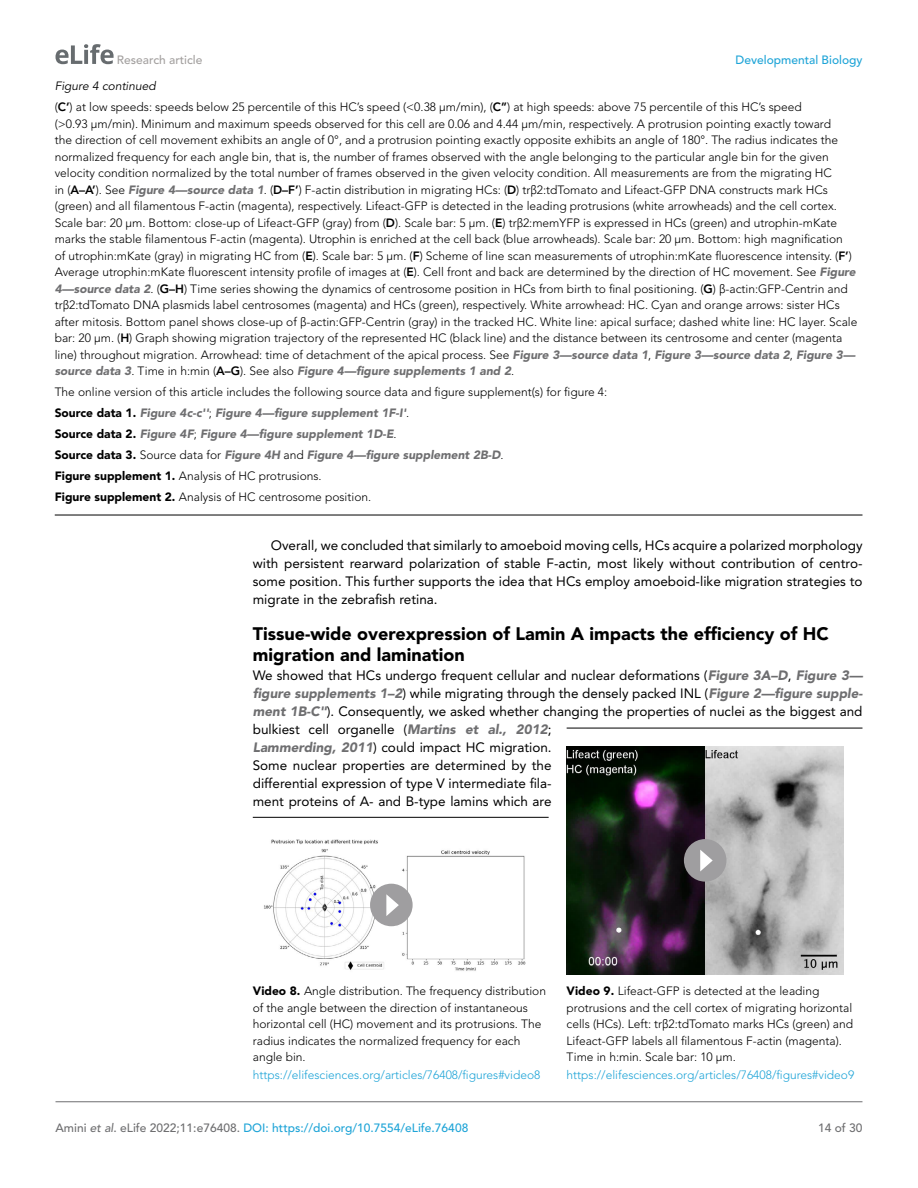
<style>
.page{position:relative;width:918px;height:1188px;background:#fff}
.page>*{position:absolute;margin:0;border:0;box-sizing:border-box;transform-origin:0 0}
.t1{font:900 18px/21px "Avenir LT Std";color:#000}
.t2{font:13.5px/18px "Avenir LT Std";color:#000;text-align:justify}
.t3{font:300 12px/16.5px "Avenir LT Std";color:#000}
.t4{font:300 12px "Avenir LT Std";color:#1ea4d7}
.t5{font:500 12px "Avenir LT Std";color:#1ea4d7}
.t6{font:italic 12px "Avenir LT Std";color:#000}
.t7{font:500 12px "Avenir LT Std";color:#a3a09f}
.t8{font:500 12px "Avenir LT Std";color:#6e6e70}
.s1{font-weight:800}
.s2{font-weight:900;font-style:italic;color:#6e6e70}
.s3{font-family:"Segoe UI"}
.s4{font-weight:900}
.s5{color:#6e6e70}
.s6{font-style:italic;color:#6e6e70}
</style>
<div class="page">
<svg style="left:56px;top:44px;width:58px;height:20px"></svg>
<hr style="left:56px;top:1101px;width:806px;height:1px;background:#6e6e70">
<hr style="left:55px;top:515px;width:807px;height:1px;background:#000">
<hr style="left:253px;top:817px;width:296px;height:1px;background:#000">
<img style="left:264px;top:839px;width:262px;height:132px">
<hr style="left:567px;top:728px;width:295px;height:1px;background:#000">
<img style="left:567px;top:746px;width:277px;height:228px">
<div style="left:370px;top:884px;width:43px;height:42px;background:#9f9ea0;border-radius:50%"></div>
<svg style="left:386px;top:894px;width:13px;height:22px"></svg>
<div style="left:684px;top:839px;width:42px;height:43px;background:#9f9ea0;border-radius:50%"></div>
<svg style="left:700px;top:850px;width:13px;height:22px"></svg>
<p class="t7" style="left:117px;top:53px;width:87px">Research article</p>
<p class="t5" style="left:736px;top:53px;width:128px">Developmental Biology</p>
<p class="t6" style="left:55px;top:79px;width:103px">Figure 4 continued</p>
<p class="t3" style="left:55px;top:99px;width:804px">(<span class="s1">C’</span>) at low speeds: speeds below 25 percentile of this HC’s speed (&lt;0.38 μm/min), (<span class="s1">C’’</span>) at high speeds: above 75 percentile of this HC’s speed<br>(&gt;0.93 μm/min). Minimum and maximum speeds observed for this cell are 0.06 and 4.44 µm/min, respectively. A protrusion pointing exactly toward<br>the direction of cell movement exhibits an angle of 0°, and a protrusion pointing exactly opposite exhibits an angle of 180°. The radius indicates the normalized frequency for each angle bin, that is, the number of frames observed with the angle belonging to the particular angle bin for the given velocity condition normalized by the total number of frames observed in the given velocity condition. All measurements are from the migrating HC<br>in (<span class="s1">A–A’</span>). See <span class="s2">Figure 4—source data 1</span>. (<span class="s1">D–F’</span>) F-actin distribution in migrating HCs: (<span class="s1">D</span>) tr<span class="s3">β</span>2:tdTomato and Lifeact-GFP DNA constructs mark HCs (green) and all filamentous F-actin (magenta), respectively. Lifeact-GFP is detected in the leading protrusions (white arrowheads) and the cell cortex.<br>Scale bar: 20 μm. Bottom: close-up of Lifeact-GFP (gray) from (<span class="s1">D</span>). Scale bar: 5 μm. (<span class="s1">E</span>) tr<span class="s3">β</span>2:memYFP is expressed in HCs (green) and utrophin-mKate marks the stable filamentous F-actin (magenta). Utrophin is enriched at the cell back (blue arrowheads). Scale bar: 20 μm. Bottom: high magnification<br>of utrophin:mKate (gray) in migrating HC from (<span class="s1">E</span>). Scale bar: 5 μm. (<span class="s1">F</span>) Scheme of line scan measurements of utrophin:mKate fluorescence intensity. (<span class="s1">F’</span>)<br>Average utrophin:mKate fluorescent intensity profile of images at (<span class="s1">E</span>). Cell front and back are determined by the direction of HC movement. See <span class="s2">Figure 4—source data 2</span>. (<span class="s1">G–H</span>) Time series showing the dynamics of centrosome position in HCs from birth to final positioning. (<span class="s1">G</span>) <span class="s3">β</span>-actin:GFP-Centrin and tr<span class="s3">β</span>2:tdTomato DNA plasmids label centrosomes (magenta) and HCs (green), respectively. White arrowhead: HC. Cyan and orange arrows: sister HCs after mitosis. Bottom panel shows close-up of <span class="s3">β</span>-actin:GFP-Centrin (gray) in the tracked HC. White line: apical surface; dashed white line: HC layer. Scale bar: 20 μm. (<span class="s1">H</span>) Graph showing migration trajectory of the represented HC (black line) and the distance between its centrosome and center (magenta line) throughout migration. Arrowhead: time of detachment of the apical process. See <span class="s2">Figure 3—source data 1</span>, <span class="s2">Figure 3—source data 2</span>, <span class="s2">Figure 3— source data 3</span>. Time in h:min (<span class="s1">A–G</span>). See also <span class="s2">Figure 4—figure supplements 1 and 2</span>.</p>
<p class="t3" style="left:55px;top:382px;width:554px;line-height:21px">The online version of this article includes the following source data and figure supplement(s) for figure 4:<br><span class="s4">Source data 1.</span> <span class="s2">Figure 4c-c''</span>; <span class="s2">Figure 4—figure supplement 1F-I'</span>.<br><span class="s4">Source data 2.</span> <span class="s2">Figure 4F</span>; <span class="s2">Figure 4—figure supplement 1D-E</span>.<br><span class="s4">Source data 3.</span> Source data for <span class="s2">Figure 4H</span> and <span class="s2">Figure 4—figure supplement 2B-D</span>.<br><span class="s4">Figure supplement 1.</span> Analysis of HC protrusions.<br><span class="s4">Figure supplement 2.</span> Analysis of HC centrosome position.</p>
<p class="t2" style="left:253px;top:536px;width:611px;text-indent:18px">Overall, we concluded that similarly to amoeboid moving cells, HCs acquire a polarized morphology with persistent rearward polarization of stable F-actin, most likely without contribution of centro&shy;some position. This further supports the idea that HCs employ amoeboid-like migration strategies to migrate in the zebrafish retina.</p>
<h1 class="t1" style="left:253px;top:623px;width:577px">Tissue-wide overexpression of Lamin A impacts the efficiency of HC migration and lamination</h1>
<p class="t2" style="left:253px;top:667px;width:611px;text-align:left">We showed that HCs undergo frequent cellular and nuclear deformations (<span class="s2">Figure 3A–D</span>, <span class="s2">Figure 3— figure supplements 1–2</span>) while migrating through the densely packed INL (<span class="s2">Figure 2—figure supple&shy;ment 1B-C"</span>). Consequently, we asked whether changing the properties of nuclei as the biggest and bulkiest cell organelle (<span class="s2">Martins et al., 2012</span>;<br><span class="s2">Lammerding, 2011</span>) could impact HC migration.<br>Some nuclear properties are determined by the<br>differential expression of type V intermediate fila-<br>ment proteins of A- and B-type lamins which are</p>
<p class="t3" style="left:253px;top:983px;width:295px"><span class="s4">Video 8.</span> Angle distribution. The frequency distribution of the angle between the direction of instantaneous horizontal cell (HC) movement and its protrusions. The radius indicates the normalized frequency for each angle bin.</p>
<p class="t4" style="left:253px;top:1068px;width:289px">https://elifesciences.org/articles/76408/figures#video8</p>
<p class="t3" style="left:567px;top:983px;width:288px"><span class="s4">Video 9.</span> Lifeact-GFP is detected at the leading protrusions and the cell cortex of migrating horizontal cells (HCs). Left: tr<span class="s3">β</span>2:tdTomato marks HCs (green) and Lifeact-GFP labels all filamentous F-actin (magenta).<br>Time in h:min. Scale bar: 10 µm.</p>
<p class="t4" style="left:567px;top:1068px;width:289px">https://elifesciences.org/articles/76408/figures#video9</p>
<p class="t5" style="left:56px;top:1121px;width:414px"><span class="s5">Amini</span> <span class="s6">et al</span><span class="s5">. eLife 2022;11:e76408.</span> DOI: https://doi.org/10.7554/eLife.76408</p>
<p class="t8" style="left:818px;top:1121px;width:46px">14 of 30</p>
</div>
